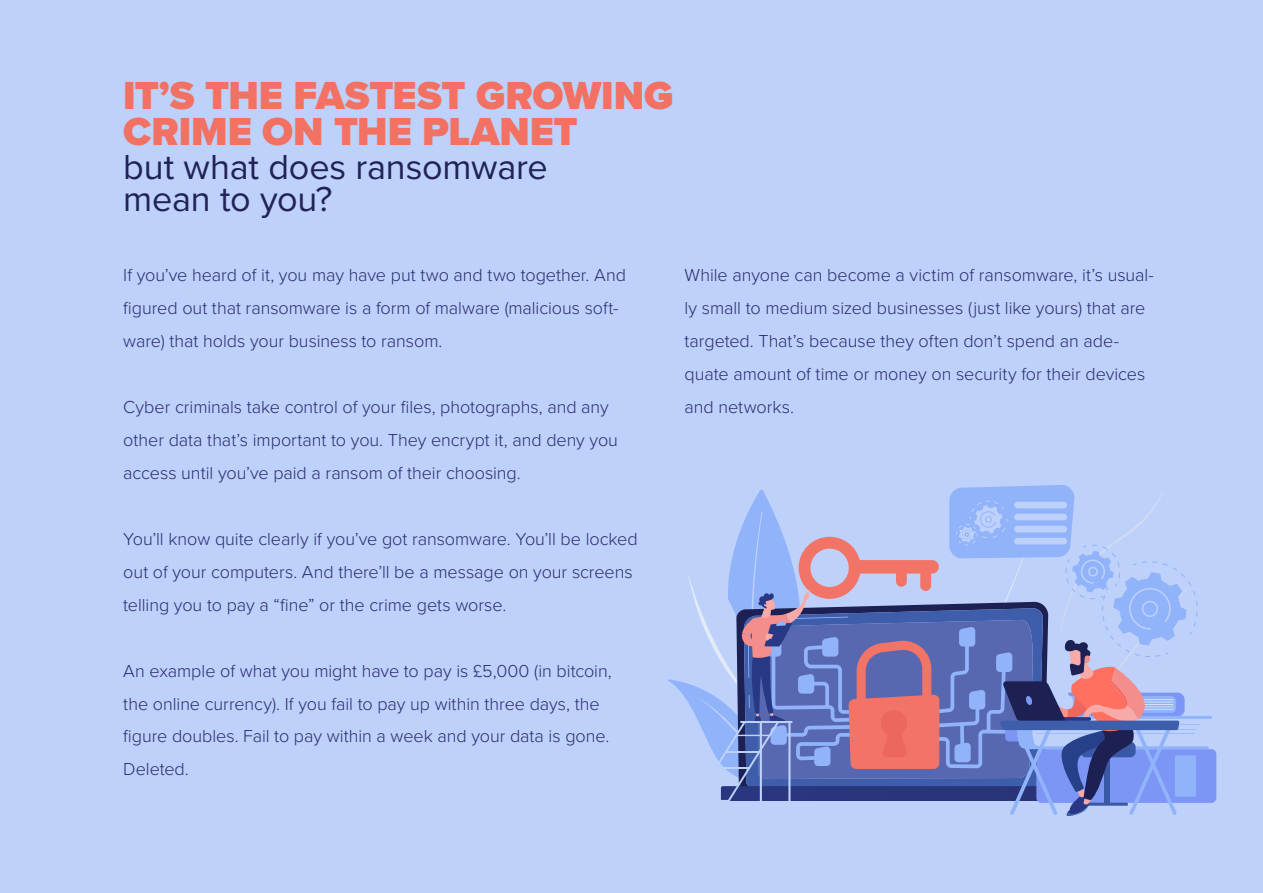
<style>
.page{position:relative;width:1263px;height:893px;background:#bdd1fa}
.page>*{position:absolute;margin:0;border:0;box-sizing:border-box;transform-origin:0 0}
.Color_title{font:900 40.5px/36px "Proxima Nova";letter-spacing:-.005em;color:#f27162}
.Color_title-2{font:36px/33px "Proxima Nova";letter-spacing:-.005em;color:#212256}
.Color_title-3{font:300 18px/33px "Proxima Nova";letter-spacing:-.005em;color:#2c2b70}
</style>
<div class="page">
<div style="left:1036px;top:749px;width:180px;height:54px;background:#7d96f5;border-radius:5px"></div>
<svg style="left:668px;top:485px;width:544px;height:331px"></svg>
<p class="Color_title" style="left:123px;top:77px;width:552px">IT’S THE FASTEST GROWING<br>CRIME ON THE PLANET</p>
<p class="Color_title-2" style="left:123px;top:148px;width:426px">but what does ransomware mean to you?</p>
<p class="Color_title-3" style="left:123px;top:257px;width:504px">If you’ve heard of it, you may have put two and two together. And figured out that ransomware is a form of malware (malicious soft&shy;ware) that holds your business to ransom.</p>
<p class="Color_title-3" style="left:123px;top:389px;width:496px">Cyber criminals take control of your files, photographs, and any other data that’s important to you. They encrypt it, and deny you access until you’ve paid a ransom of their choosing.</p>
<p class="Color_title-3" style="left:685px;top:257px;width:471px">While anyone can become a victim of ransomware, it’s usual&shy;ly small to medium sized businesses (just like yours) that are targeted. That’s because they often don’t spend an ade&shy;quate amount of time or money on security for their devices and networks.</p>
<p class="Color_title-3" style="left:123px;top:521px;width:516px">You’ll know quite clearly if you’ve got ransomware. You’ll be locked out of your computers. And there’ll be a message on your screens telling you to pay a “fine” or the crime gets worse.</p>
<p class="Color_title-3" style="left:123px;top:653px;width:490px">An example of what you might have to pay is £5,000 (in bitcoin, the online currency). If you fail to pay up within three days, the figure doubles. Fail to pay within a week and your data is gone.<br>Deleted.</p>
</div>
